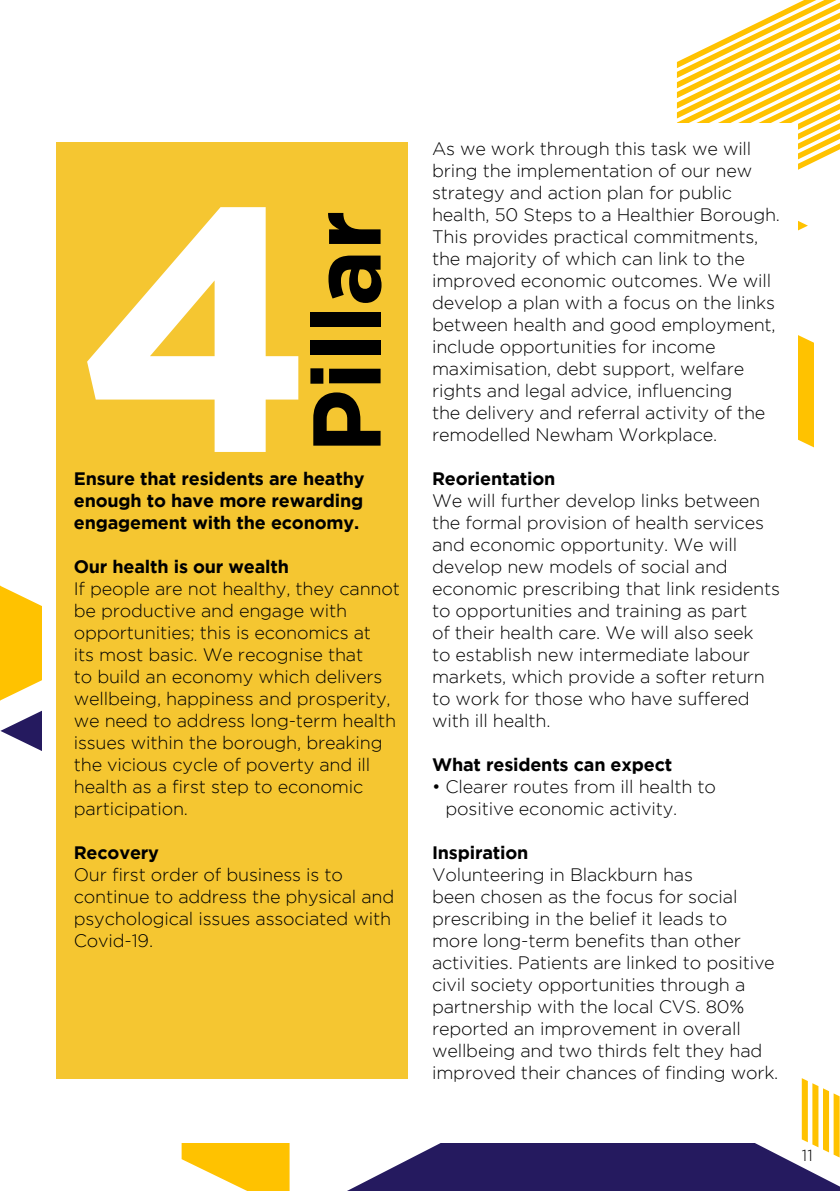
<style>
.page{position:relative;width:840px;height:1191px;background:#fff}
.page>*{position:absolute;margin:0;border:0;box-sizing:border-box;transform-origin:0 0}
.t1{font:700 347px "Gotham";color:#fff}
.t2{font:700 96px "Gotham";letter-spacing:-.01em;color:#000}
.t3{font:300 18px/22px "Gotham";letter-spacing:-.01em;color:#000}
.t4{font:700 18px/22px "Gotham";letter-spacing:-.01em;color:#000;text-align:justify}
.t5{font:300 16px "Gotham";color:#000}
</style>
<div class="page">
<svg style="left:676px;top:0;width:163px;height:447px"></svg>
<svg style="left:0;top:585px;width:42px;height:166px"></svg>
<svg style="left:181px;top:1143px;width:108px;height:48px"></svg>
<svg style="left:347px;top:1143px;width:492px;height:48px;background:#423974"></svg>
<svg style="left:768px;top:1078px;width:71px;height:79px"></svg>
<div style="left:42px;top:123px;width:755px;height:1019px;background:#fff"></div>
<div style="left:57px;top:142px;width:351px;height:936px;background:#f5c631"></div>
<h1 class="t1" style="left:76px;top:128px;width:241px">4</h1>
<h2 class="t2" style="left:291px;top:454px;width:245px;rotate:-90deg">Pillar</h2>
<p class="t4" style="left:74px;top:467px;width:292px">Ensure that residents are heathy enough to have more rewarding engagement with the economy.</p>
<p class="t4" style="left:74px;top:555px;width:216px">Our health is our wealth</p>
<p class="t3" style="left:74px;top:577px;width:327px">If people are not healthy, they cannot be productive and engage with opportunities; this is economics at<br>its most basic. We recognise that<br>to build an economy which delivers wellbeing, happiness and prosperity, we need to address long-term health issues within the borough, breaking the vicious cycle of poverty and ill health as a first step to economic participation.</p>
<p class="t4" style="left:74px;top:841px;width:87px">Recovery</p>
<p class="t3" style="left:74px;top:863px;width:322px">Our first order of business is to continue to address the physical and psychological issues associated with<br>Covid-19.</p>
<p class="t3" style="left:432px;top:137px;width:349px">As we work through this task we will bring the implementation of our new strategy and action plan for public health, 50 Steps to a Healthier Borough.<br>This provides practical commitments, the majority of which can link to the improved economic outcomes. We will develop a plan with a focus on the links between health and good employment, include opportunities for income maximisation, debt support, welfare rights and legal advice, influencing<br>the delivery and referral activity of the remodelled Newham Workplace.</p>
<p class="t4" style="left:432px;top:467px;width:125px">Reorientation</p>
<p class="t3" style="left:432px;top:489px;width:349px">We will further develop links between the formal provision of health services and economic opportunity. We will develop new models of social and economic prescribing that link residents to opportunities and training as part<br>of their health care. We will also seek<br>to establish new intermediate labour markets, which provide a softer return to work for those who have suffered with ill health.</p>
<p class="t4" style="left:432px;top:753px;width:241px">What residents can expect</p>
<p class="t3" style="left:445px;top:775px;width:272px;text-indent:-14px">• Clearer routes from ill health to positive economic activity.</p>
<p class="t4" style="left:432px;top:841px;width:98px">Inspiration</p>
<p class="t3" style="left:432px;top:863px;width:348px">Volunteering in Blackburn has<br>been chosen as the focus for social prescribing in the belief it leads to<br>more long-term benefits than other activities. Patients are linked to positive civil society opportunities through a partnership with the local CVS. 80% reported an improvement in overall wellbeing and two thirds felt they had improved their chances of finding work.</p>
<p class="t5" style="left:801px;top:1147px;width:12px">11</p>
</div>
